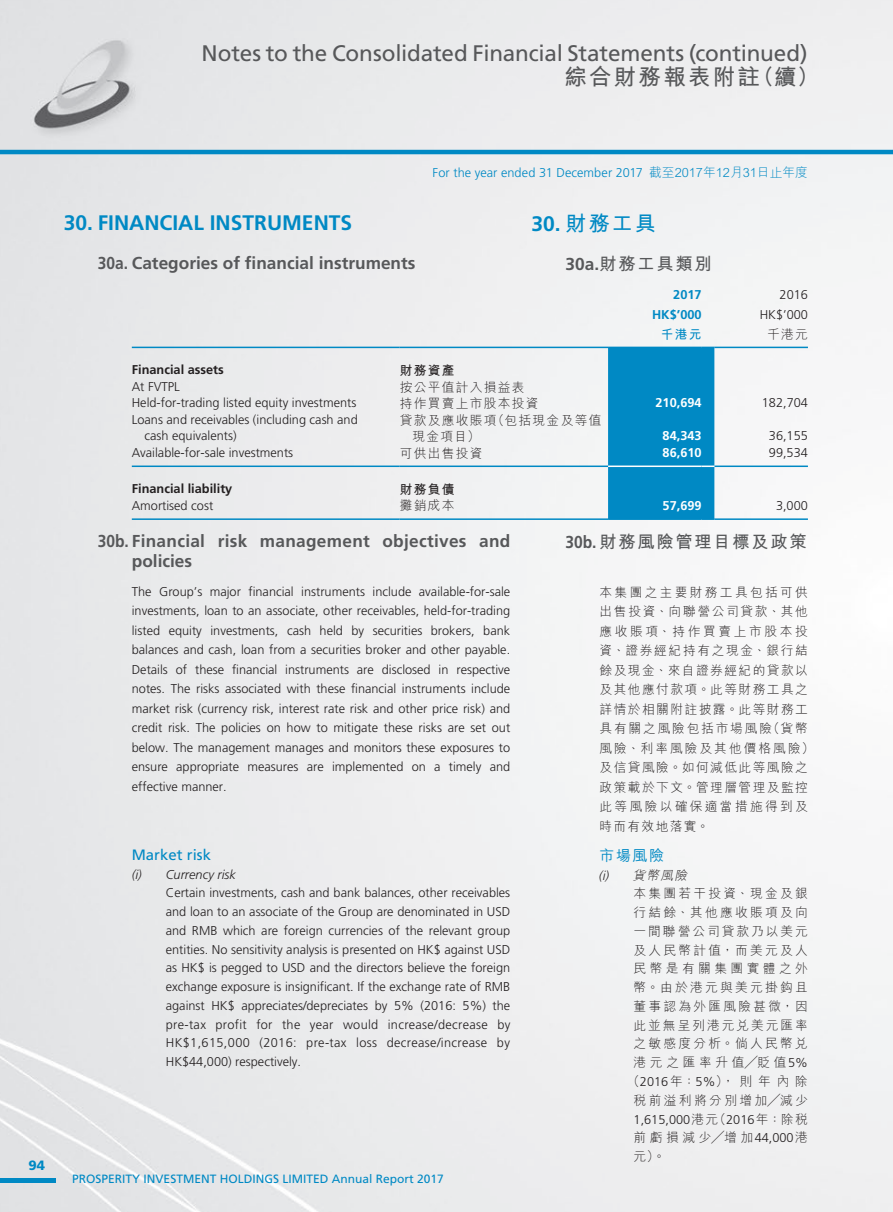
<style>
.page{position:relative;width:893px;height:1212px;background:#fff}
.page>*{position:absolute;margin:0;border:0;box-sizing:border-box;transform-origin:0 0}
.t1{font:22.5px "Frutiger LT Std";letter-spacing:-.01em;color:#57585a}
.t2{font:700 22.5px "M Hei HK";letter-spacing:.1em;color:#57585a}
.t3{font:700 21px "Frutiger LT Std";color:#0089c4}
.t4{font:700 21px "M Hei HK";color:#0089c4}
.t5{font:700 17.25px/19.5px "Frutiger LT Std";color:#57585a;scale:.9 1}
.t6{font:700 17.25px "M Hei HK";letter-spacing:.1em;color:#57585a}
.t7{font:15px "Frutiger LT Std";color:#0089c4}
.t8{font:500 15px "M Hei HK";color:#0089c4}
.t9{font:900 13.5px "Frutiger LT Std";color:#0089c4}
.t10{font:300 12.75px/19.5px "Frutiger LT Std";color:#231f20;text-align:justify}
.t11{font:300 12.75px/19.5px "M Hei HK";letter-spacing:.13em;color:#231f20}
.t12{font:300 12.75px "M Hei HK";letter-spacing:.175em;color:#231f20}
.t13{font:300 12.75px/18.8px "M Hei HK";letter-spacing:.15em;color:#231f20}
.t14{font:300 12.75px "Frutiger LT Std";letter-spacing:.005em;color:#0089c4}
.t15{font:300 12.75px/16.5px "M Hei HK";letter-spacing:.1em;color:#231f20}
.t16{font:700 12.75px "Frutiger LT Std";color:#231f20}
.t17{font:700 12.75px "Frutiger LT Std";color:#fff}
.t18{font:italic 300 12.75px "Frutiger LT Std";color:#231f20}
.t19{font:300 12.75px "M Hei HK";letter-spacing:.285em;color:#231f20}
.t20{font:300 12.75px "M Hei HK";letter-spacing:.185em;color:#231f20}
.t21{font:300 12.75px "M Hei HK";letter-spacing:.265em;color:#231f20}
.t22{font:700 12.75px "Frutiger LT Std";color:#0089c4}
.t23{font:700 12.75px "M Hei HK";letter-spacing:.1em;color:#231f20}
.t24{font:italic 300 12.75px "M Hei HK";color:#231f20}
.t25{font:700 12.75px "M Hei HK";color:#0089c4}
.t26{font:12px "Frutiger LT Std";color:#0089c4}
.s1{font-family:"M Hei HK"}
.s2{font-family:"Frutiger LT Std"}
</style>
<div class="page">
<img style="left:0;top:0;width:893px;height:1212px">
<hr style="left:0;top:150px;width:893px;height:4px;background:#0089c4">
<hr style="left:0;top:1178px;width:55px;height:4px;background:#0089c4">
<hr style="left:132px;top:465px;width:268px;height:2px;background:#0089c4">
<hr style="left:400px;top:465px;width:208px;height:2px;background:#0089c4">
<hr style="left:714px;top:465px;width:94px;height:2px;background:#0089c4">
<hr style="left:132px;top:518px;width:268px;height:2px;background:#0089c4">
<hr style="left:400px;top:518px;width:208px;height:2px;background:#0089c4">
<hr style="left:714px;top:518px;width:94px;height:2px;background:#0089c4">
<hr style="left:132px;top:347px;width:268px;height:1px;background:#0089c4">
<hr style="left:400px;top:347px;width:208px;height:1px;background:#0089c4">
<hr style="left:714px;top:347px;width:94px;height:1px;background:#0089c4">
<div style="left:608px;top:347px;width:106px;height:173px;background:#0089c4"></div>
<h1 class="t1" style="left:202px;top:40px;width:608px">Notes to the Consolidated Financial Statements (continued)</h1>
<h1 class="t2" style="left:564px;top:60px;width:256px">綜合財務報表附註（續）</h1>
<p class="t9" style="left:28px;top:1157px;width:18px">94</p>
<h2 class="t3" style="left:64px;top:210px;width:290px">30. FINANCIAL INSTRUMENTS</h2>
<h3 class="t5" style="left:98px;top:253px;width:355px">30a. Categories of financial instruments</h3>
<p class="t14" style="left:432px;top:166px;width:377px">For the year ended 31 December 2017 <span class="s1">截至2017年12月31日止年度</span></p>
<h2 class="t4" style="left:531px;top:208px;width:126px"><span class="s2">30.</span> 財務工具</h2>
<h3 class="t6" style="left:566px;top:251px;width:148px"><span class="s2">30a.</span> 財務工具類別</h3>
<p class="t22" style="left:673px;top:287px;width:30px">2017</p>
<p class="t10" style="left:780px;top:285px;width:30px">2016</p>
<p class="t22" style="left:652px;top:307px;width:51px">HK$’000</p>
<p class="t10" style="left:760px;top:305px;width:50px">HK$’000</p>
<p class="t25" style="left:661px;top:325px;width:42px">千港元</p>
<p class="t13" style="left:767px;top:324px;width:42px">千港元</p>
<p class="t16" style="left:132px;top:362px;width:94px">Financial assets</p>
<p class="t23" style="left:400px;top:361px;width:56px">財務資產</p>
<p class="t10" style="left:132px;top:377px;width:50px">At FVTPL</p>
<p class="t15" style="left:400px;top:378px;width:126px">按公平值計入損益表</p>
<p class="t10" style="left:132px;top:393px;width:226px">Held-for-trading listed equity investments</p>
<p class="t15" style="left:400px;top:395px;width:140px">持作買賣上市股本投資</p>
<p class="t17" style="left:655px;top:395px;width:48px">210,694</p>
<p class="t10" style="left:762px;top:393px;width:48px">182,704</p>
<p class="t10" style="left:145px;top:411px;width:215px;line-height:16.5px;text-indent:-13px">Loans and receivables (including cash and cash equivalents)</p>
<p class="t15" style="left:412px;top:411px;width:191px;text-indent:-13px">貸款及應收賬項（包括現金及等值現金項目）</p>
<p class="t17" style="left:663px;top:428px;width:40px">84,343</p>
<p class="t10" style="left:769px;top:426px;width:40px">36,155</p>
<p class="t10" style="left:132px;top:443px;width:163px">Available-for-sale investments</p>
<p class="t13" style="left:400px;top:443px;width:84px">可供出售投資</p>
<p class="t17" style="left:663px;top:445px;width:40px">86,610</p>
<p class="t10" style="left:769px;top:443px;width:40px">99,534</p>
<p class="t16" style="left:132px;top:481px;width:102px">Financial liability</p>
<p class="t23" style="left:400px;top:480px;width:56px">財務負債</p>
<p class="t10" style="left:132px;top:496px;width:83px">Amortised cost</p>
<p class="t13" style="left:400px;top:496px;width:56px">攤銷成本</p>
<p class="t17" style="left:663px;top:498px;width:40px">57,699</p>
<p class="t10" style="left:776px;top:496px;width:33px">3,000</p>
<h3 class="t5" style="left:132px;top:531px;width:422px;text-indent:-34px">30b. Financial risk management objectives and policies</h3>
<p class="t10" style="left:132px;top:582px;width:380px">The Group’s major financial instruments include available-for-sale investments, loan to an associate, other receivables, held-for-trading listed equity investments, cash held by securities brokers, bank balances and cash, loan from a securities broker and other payable.<br>Details of these financial instruments are disclosed in respective notes. The risks associated with these financial instruments include market risk (currency risk, interest rate risk and other price risk) and credit risk. The policies on how to mitigate these risks are set out below. The management manages and monitors these exposures to ensure appropriate measures are implemented on a timely and effective manner.</p>
<h3 class="t6" style="left:566px;top:529px;width:243px"><span class="s2">30b.</span>財務風險管理目標及政策</h3>
<p class="t11" style="left:600px;top:582px;width:216px">本集團之主要財務工具包括可供出售投資、向聯營公司貸款、其他應收賬項、持作買賣上市股本投資、證券經紀持有之現金、銀行結餘及現金、來自證券經紀的貸款以及其他應付款項。此等財務工具之詳情於相關附註披露。此等財務工具有關之風險包括市場風險（貨幣風險、利率風險及其他價格風險）及信貸風險。如何減低此等風險之政策載於下文。管理層管理及監控此等風險以確保適當措施得到及時而有效地落實。</p>
<p class="t8" style="left:600px;top:844px;width:66px">市場風險</p>
<p class="t24" style="left:598px;top:868px;width:93px"><span class="s2">(i)</span> 貨幣風險</p>
<p class="t12" style="left:634px;top:887px;width:176px">本集團若干投資、現金及銀</p>
<p class="t12" style="left:634px;top:906px;width:176px">行結餘、其他應收賬項及向</p>
<p class="t13" style="left:634px;top:922px;width:176px">一間聯營公司貸款乃以美元</p>
<p class="t12" style="left:634px;top:943px;width:176px">及人民幣計值，而美元及人</p>
<p class="t21" style="left:634px;top:962px;width:176px">民幣是有關集團實體之外</p>
<p class="t12" style="left:634px;top:981px;width:176px">幣。由於港元與美元掛鈎且</p>
<p class="t12" style="left:634px;top:1000px;width:176px">董事認為外匯風險甚微，因</p>
<p class="t13" style="left:634px;top:1015px;width:176px">此並無呈列港元兌美元匯率</p>
<p class="t12" style="left:634px;top:1037px;width:176px">之敏感度分析。倘人民幣兌</p>
<p class="t19" style="left:634px;top:1056px;width:176px">港元之匯率升值╱貶值<span class="s2">5%</span></p>
<p class="t13" style="left:627px;top:1072px;width:182px">（<span class="s2">2016</span>年：<span class="s2">5%</span>），則年內除</p>
<p class="t20" style="left:634px;top:1093px;width:176px">稅前溢利將分別增加╱減少</p>
<p class="t10" style="left:634px;top:1109px;width:176px">1,615,000<span class="s1">港元（</span>2016<span class="s1">年：除稅</span></p>
<p class="t13" style="left:634px;top:1128px;width:176px">前虧損減少╱增加<span class="s2">44,000</span>港元）。</p>
<p class="t7" style="left:132px;top:846px;width:81px">Market risk</p>
<p class="t18" style="left:132px;top:867px;width:106px">(i) Currency risk</p>
<p class="t10" style="left:166px;top:884px;width:346px;line-height:18.8px">Certain investments, cash and bank balances, other receivables and loan to an associate of the Group are denominated in USD and RMB which are foreign currencies of the relevant group entities. No sensitivity analysis is presented on HK$ against USD as HK$ is pegged to USD and the directors believe the foreign exchange exposure is insignificant. If the exchange rate of RMB against HK$ appreciates/depreciates by 5% (2016: 5%) the pre-tax profit for the year would increase/decrease by HK$1,615,000 (2016: pre-tax loss decrease/increase by HK$44,000) respectively.</p>
<p class="t26" style="left:72px;top:1171px;width:373px">PROSPERITY INVESTMENT HOLDINGS LIMITED Annual Report 2017</p>
</div>
